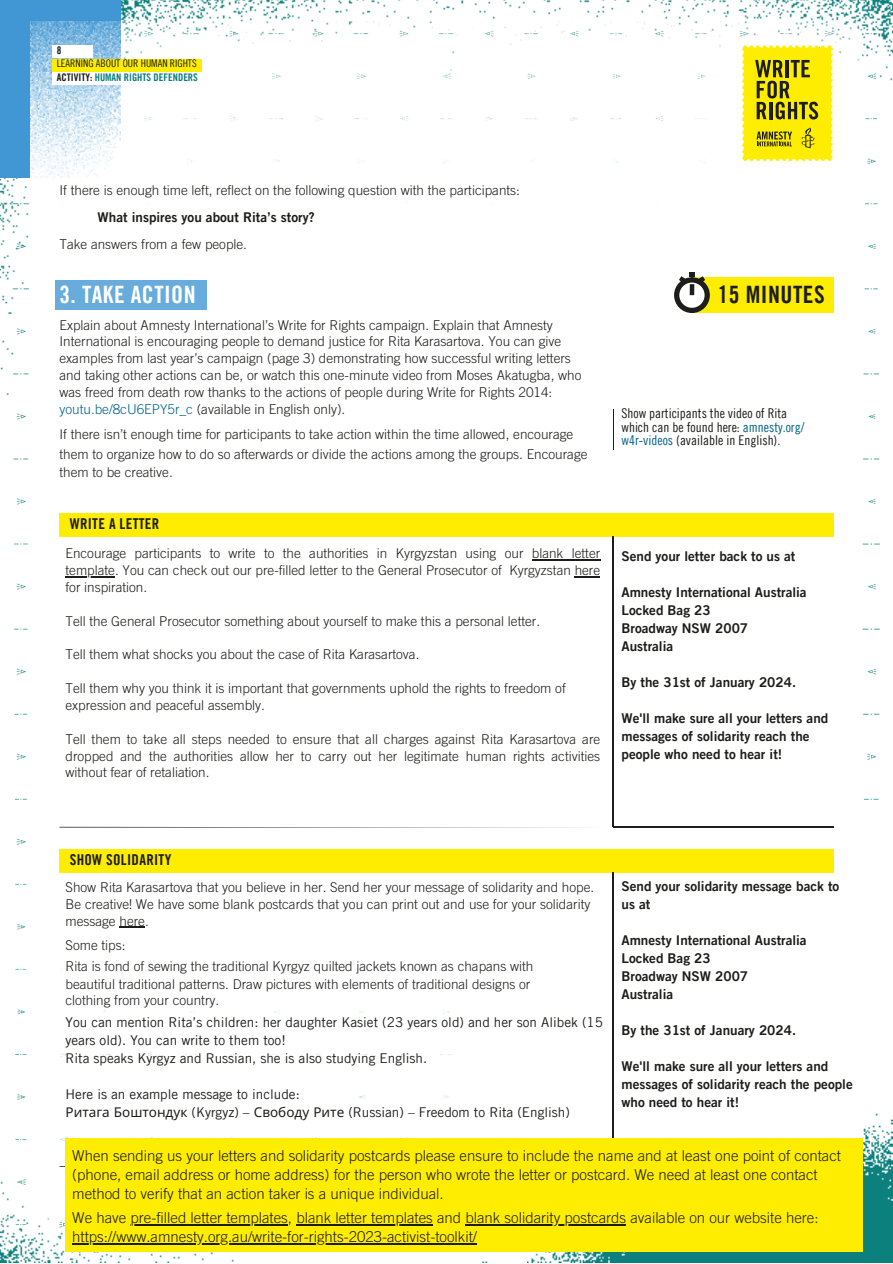
<style>
.page{position:relative;width:893px;height:1264px;background:#fff}
.page>*{position:absolute;margin:0;border:0;box-sizing:border-box;transform-origin:0 0}
.t1{font:24px "Amnesty Trade Gothic Bd Cn 20";letter-spacing:.02em;color:#fff}
.t2{font:24px "Amnesty Trade Gothic Bd Cn 20";letter-spacing:.02em;color:#1d1d1b}
.t3{font:300 15px/19px "Amnesty Trade Gothic";color:#1d1d1b}
.t4{font:15px "Amnesty Trade Gothic Bd Cn 20";letter-spacing:.02em;color:#1d1d1b}
.t5{font:300 13.5px/16.8px "Amnesty Trade Gothic";color:#1d1d1b}
.t6{font:13.5px/18px "Amnesty Trade Gothic Bd 2";color:#1d1d1b}
.t7{font:13.5px/18px "Amnesty Trade Gothic";color:#1d1d1b}
.t8{font:13.5px/13.5px "Amnesty Trade Gothic Cn 18";color:#1d1d1b}
.t9{font:10.5px "Amnesty Trade Gothic Bd Cn 20";color:#0c807c}
.t10{font:10.5px "Amnesty Trade Gothic Cn 18";color:#1d1d1b}
.t11{font:10.5px "Amnesty Trade Gothic Bd Cn 20";color:#1d1d1b}
.s1{color:#1d1d1b}
.s2{color:#00628b}
.s3{font-family:"Noto Sans"}
</style>
<div class="page">
<img style="left:0;top:0;width:892px;height:1262px">
<div style="left:0;top:0;width:120px;height:178px;background:#4197d3"></div>
<img style="left:30px;top:21px;width:831px;height:1200px">
<img style="left:480px;top:807px;width:412px;height:454px">
<img style="left:480px;top:941px;width:382px;height:196px">
<div style="left:53px;top:59px;width:148px;height:12px;background:#ffed00"></div>
<div style="left:53px;top:73px;width:149px;height:12px;background:#fff"></div>
<div style="left:53px;top:45px;width:40px;height:12px;background:#fff"></div>
<div style="left:55px;top:280px;width:151px;height:30px;background:#67acdc"></div>
<hr style="left:613px;top:409px;width:1px;height:41px;background:#1d1d1b">
<div style="left:59px;top:514px;width:774px;height:22px;background:#ffed00"></div>
<svg style="left:59px;top:826px;width:554px;height:1px"></svg>
<hr style="left:613px;top:826px;width:220px;height:1px;background:#1d1d1b">
<hr style="left:612px;top:536px;width:1px;height:290px;background:#1d1d1b">
<div style="left:59px;top:849px;width:774px;height:23px;background:#ffed00"></div>
<hr style="left:612px;top:872px;width:1px;height:293px;background:#1d1d1b">
<div style="left:692px;top:277px;width:141px;height:36px;background:#ffed00"></div>
<svg style="left:674px;top:272px;width:35px;height:41px"></svg>
<svg style="left:741px;top:45px;width:91px;height:116px;background:#dbcc10"></svg>
<hr style="left:532px;top:559px;width:68px;height:1px;background:#1d1d1b">
<hr style="left:65px;top:576px;width:50px;height:1px;background:#1d1d1b">
<svg style="left:574px;top:576px;width:26px;height:1px"></svg>
<svg style="left:119px;top:926px;width:26px;height:1px"></svg>
<div style="left:65px;top:1137px;width:797px;height:114px;background:#ffed00"></div>
<hr style="left:130px;top:1223px;width:158px;height:1px;background:#1d1d1b">
<hr style="left:296px;top:1223px;width:137px;height:1px;background:#1d1d1b">
<hr style="left:465px;top:1223px;width:161px;height:1px;background:#1d1d1b">
<hr style="left:72px;top:1242px;width:405px;height:2px;background:#1d1d1b">
<p class="t11" style="left:57px;top:43px;width:6px">8</p>
<p class="t10" style="left:57px;top:57px;width:141px">LEARNING ABOUT OUR HUMAN RIGHTS</p>
<p class="t9" style="left:57px;top:70px;width:142px"><span class="s1">ACTIVITY:</span> HUMAN RIGHTS DEFENDERS</p>
<p class="t5" style="left:59px;top:182px;width:462px">If there is enough time left, reflect on the following question with the participants:</p>
<p class="t6" style="left:98px;top:208px;width:218px">What inspires you about Rita’s story?</p>
<p class="t5" style="left:59px;top:235px;width:189px">Take answers from a few people.</p>
<p class="t1" style="left:59px;top:279px;width:138px">3. TAKE ACTION</p>
<p class="t2" style="left:717px;top:279px;width:108px">15 MINUTES</p>
<p class="t5" style="left:59px;top:316px;width:523px">Explain about Amnesty International’s Write for Rights campaign. Explain that Amnesty International is encouraging people to demand justice for Rita Karasartova. You can give examples from last year’s campaign (page 3) demonstrating how successful writing letters and taking other actions can be, or watch this one-minute video from Moses Akatugba, who was freed from death row thanks to the actions of people during Write for Rights 2014: <span class="s2">youtu.be/8cU6EPY5r_c</span> (available in English only).</p>
<p class="t5" style="left:59px;top:425px;width:515px">If there isn’t enough time for participants to take action within the time allowed, encourage</p>
<p class="t5" style="left:59px;top:445px;width:529px">them to organize how to do so afterwards or divide the actions among the groups. Encourage</p>
<p class="t5" style="left:59px;top:463px;width:115px">them to be creative.</p>
<p class="t4" style="left:70px;top:514px;width:91px">WRITE A LETTER</p>
<p class="t5" style="left:65px;top:544px;width:536px;text-align:justify">Encourage participants to write to the authorities in Kyrgyzstan using our blank letter template. You can check out our pre-filled letter to the General Prosecutor of Kyrgyzstan here for inspiration.</p>
<p class="t5" style="left:65px;top:612px;width:476px">Tell the General Prosecutor something about yourself to make this a personal letter.</p>
<p class="t5" style="left:65px;top:646px;width:355px">Tell them what shocks you about the case of Rita Karasartova.</p>
<p class="t5" style="left:65px;top:679px;width:501px">Tell them why you think it is important that governments uphold the rights to freedom of</p>
<p class="t5" style="left:65px;top:696px;width:201px">expression and peaceful assembly.</p>
<p class="t5" style="left:65px;top:730px;width:536px;text-align:justify">Tell them to take all steps needed to ensure that all charges against Rita Karasartova are dropped and the authorities allow her to carry out her legitimate human rights activities without fear of retaliation.</p>
<p class="t8" style="left:621px;top:406px;width:184px">Show participants the video of Rita which can be found here: <span class="s2">amnesty.org/ w4r-videos</span> (available in English).</p>
<p class="t6" style="left:621px;top:547px;width:175px">Send your letter back to us at</p>
<p class="t6" style="left:621px;top:583px;width:187px">Amnesty International Australia</p>
<p class="t6" style="left:621px;top:601px;width:91px">Locked Bag 23</p>
<p class="t6" style="left:621px;top:619px;width:128px">Broadway NSW 2007</p>
<p class="t6" style="left:621px;top:637px;width:53px">Australia</p>
<p class="t6" style="left:621px;top:673px;width:176px">By the 31st of January 2024.</p>
<p class="t6" style="left:621px;top:709px;width:208px">We'll make sure all your letters and messages of solidarity reach the people who need to hear it!</p>
<p class="t4" style="left:70px;top:850px;width:103px">SHOW SOLIDARITY</p>
<p class="t5" style="left:65px;top:878px;width:530px">Show Rita Karasartova that you believe in her. Send her your message of solidarity and hope.<br>Be creative! We have some blank postcards that you can print out and use for your solidarity message here.</p>
<p class="t5" style="left:65px;top:936px;width:61px">Some tips:</p>
<p class="t5" style="left:65px;top:957px;width:469px">Rita is fond of sewing the traditional Kyrgyz quilted jackets known as chapans with</p>
<p class="t5" style="left:65px;top:975px;width:466px">beautiful traditional patterns. Draw pictures with elements of traditional designs or</p>
<p class="t5" style="left:65px;top:992px;width:155px">clothing from your country.</p>
<p class="t7" style="left:65px;top:1012px;width:539px">You can mention Rita’s children: her daughter Kasiet (23 years old) and her son Alibek (15 years old). You can write to them too!</p>
<p class="t7" style="left:65px;top:1048px;width:363px">Rita speaks Kyrgyz and Russian, she is also studying English.</p>
<p class="t7" style="left:65px;top:1084px;width:236px">Here is an example message to include:</p>
<p class="t7" style="left:65px;top:1102px;width:506px"><span class="s3">Ритага Боштондук</span> (Kyrgyz) – <span class="s3">Свободу Рите</span> (Russian) – Freedom to Rita (English)</p>
<p class="t6" style="left:621px;top:877px;width:219px">Send your solidarity message back to us at</p>
<p class="t6" style="left:621px;top:931px;width:187px">Amnesty International Australia</p>
<p class="t6" style="left:621px;top:949px;width:91px">Locked Bag 23</p>
<p class="t6" style="left:621px;top:967px;width:128px">Broadway NSW 2007</p>
<p class="t6" style="left:621px;top:985px;width:53px">Australia</p>
<p class="t6" style="left:621px;top:1021px;width:176px">By the 31st of January 2024.</p>
<p class="t6" style="left:621px;top:1057px;width:233px">We'll make sure all your letters and messages of solidarity reach the people who need to hear it!</p>
<p class="t3" style="left:72px;top:1145px;width:770px">When sending us your letters and solidarity postcards please ensure to include the name and at least one point of contact (phone, email address or home address) for the person who wrote the letter or postcard. We need at least one contact method to verify that an action taker is a unique individual.</p>
<p class="t3" style="left:72px;top:1207px;width:747px">We have pre-filled letter templates, blank letter templates and blank solidarity postcards available on our website here: https://www.amnesty.org.au/write-for-rights-2023-activist-toolkit/</p>
</div>
